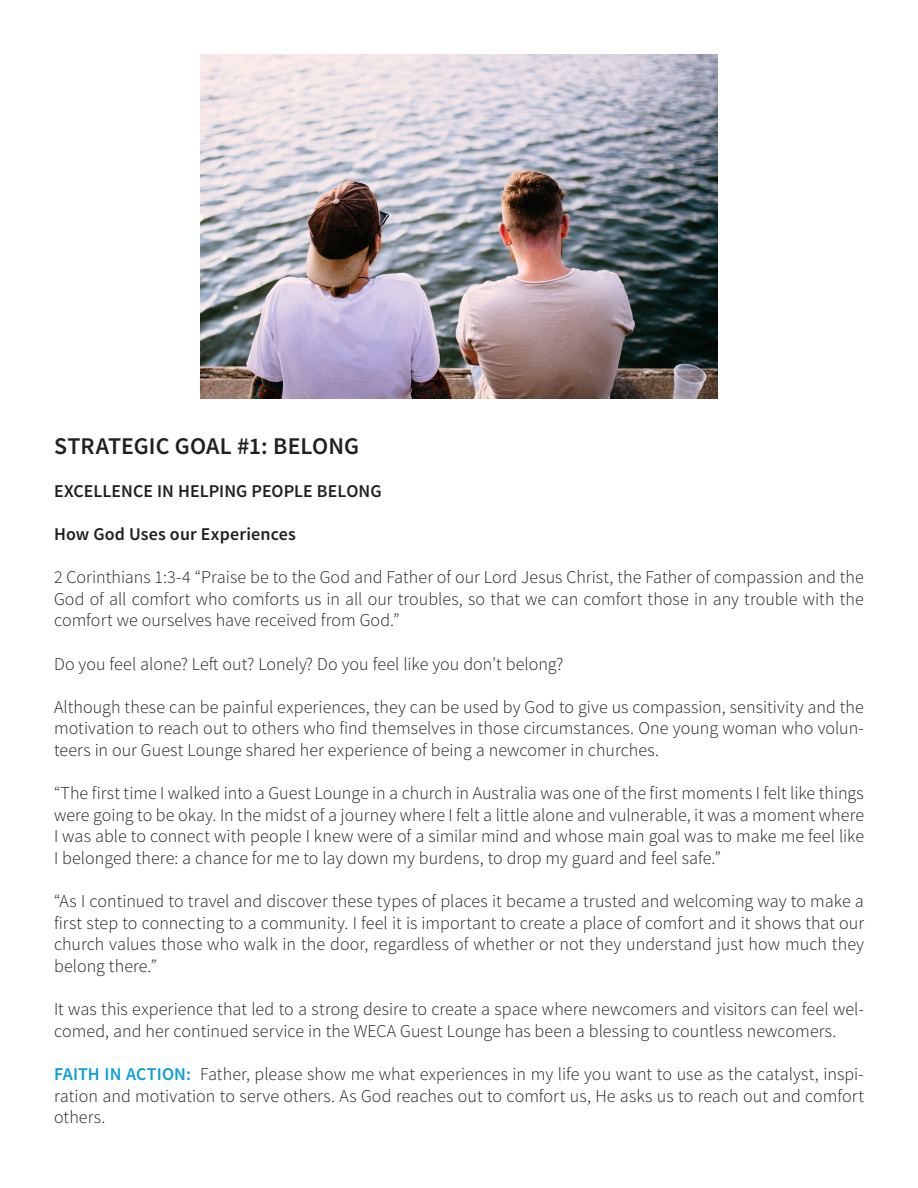
<style>
.page{position:relative;width:918px;height:1188px;background:#fff}
.page>*{position:absolute;margin:0;border:0;box-sizing:border-box;transform-origin:0 0}
.main_text{font:600 24px "Source Sans Pro";letter-spacing:.005em;color:#231f20}
.main_text-2{font:300 18px/21.6px "Source Sans Pro";letter-spacing:.005em;color:#231f20;text-align:justify}
.main_text-3{font:600 18px "Source Sans Pro";letter-spacing:.005em;color:#231f20}
.s1{font-weight:600;color:#0c9fd9}
</style>
<div class="page">
<img style="left:200px;top:54px;width:518px;height:345px">
<p class="main_text" style="left:54px;top:430px;width:307px">STRATEGIC GOAL #1: BELONG</p>
<p class="main_text-3" style="left:54px;top:479px;width:329px">EXCELLENCE IN HELPING PEOPLE BELONG</p>
<p class="main_text-3" style="left:54px;top:523px;width:243px">How God Uses our Experiences</p>
<p class="main_text-2" style="left:54px;top:567px;width:811px">2 Corinthians 1:3-4 “Praise be to the God and Father of our Lord Jesus Christ, the Father of compassion and the God of all comfort who comforts us in all our troubles, so that we can comfort those in any trouble with the comfort we ourselves have received from God.”</p>
<p class="main_text-2" style="left:54px;top:653px;width:511px">Do you feel alone? Left out? Lonely? Do you feel like you don’t belong?</p>
<p class="main_text-2" style="left:54px;top:696px;width:811px">Although these can be painful experiences, they can be used by God to give us compassion, sensitivity and the motivation to reach out to others who find themselves in those circumstances. One young woman who volun&shy;teers in our Guest Lounge shared her experience of being a newcomer in churches.</p>
<p class="main_text-2" style="left:54px;top:783px;width:812px">“The first time I walked into a Guest Lounge in a church in Australia was one of the first moments I felt like things were going to be okay. In the midst of a journey where I felt a little alone and vulnerable, it was a moment where I was able to connect with people I knew were of a similar mind and whose main goal was to make me feel like I belonged there: a chance for me to lay down my burdens, to drop my guard and feel safe.”</p>
<p class="main_text-2" style="left:54px;top:891px;width:812px">“As I continued to travel and discover these types of places it became a trusted and welcoming way to make a first step to connecting to a community. I feel it is important to create a place of comfort and it shows that our church values those who walk in the door, regardless of whether or not they understand just how much they belong there.”</p>
<p class="main_text-2" style="left:54px;top:999px;width:811px">It was this experience that led to a strong desire to create a space where newcomers and visitors can feel wel&shy;comed, and her continued service in the WECA Guest Lounge has been a blessing to countless newcomers.</p>
<p class="main_text-2" style="left:54px;top:1063px;width:812px"><span class="s1">FAITH IN ACTION:</span> Father, please show me what experiences in my life you want to use as the catalyst, inspi&shy;ration and motivation to serve others. As God reaches out to comfort us, He asks us to reach out and comfort others.</p>
</div>
